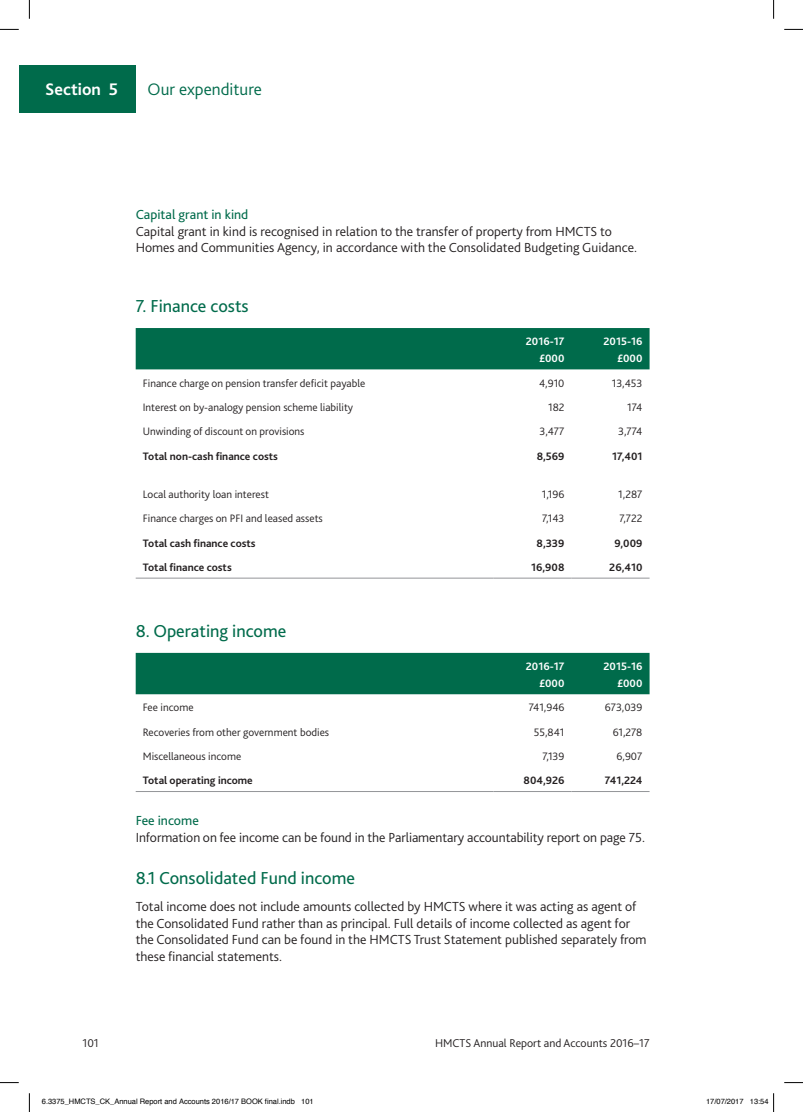
<style>
.page{position:relative;width:803px;height:1112px;background:#fff}
.page>*{position:absolute;margin:0;border:0;box-sizing:border-box;transform-origin:0 0}
.t1{font:18.12px "Bliss 2";color:#006b4b}
.t2{font:300 17.5px "Bliss 2";color:#006b4b}
.t3{font:700 17.5px "Bliss 2";color:#fff}
.t4{font:300 13.75px/16.5px "Bliss 2";color:#231f20}
.t5{font:13.75px "Bliss 2";color:#006b4b}
.t6{font:300 11.88px "Bliss 2";color:#231f20}
.t7{font:300 11.25px "Bliss 2";color:#231f20}
.t8{font:700 11.25px "Bliss 2";color:#231f20}
.t9{font:700 11.25px/17px "Bliss 2";color:#fff;text-align:right}
.t10{font:7.5px "Helvetica";color:#000}
</style>
<div class="page">
<div style="left:19px;top:65px;width:117px;height:47px;background:#006b4b"></div>
<div style="left:136px;top:328px;width:513px;height:41px;background:#006b4b"></div>
<hr style="left:136px;top:577px;width:358px;height:1px;background:#939598">
<hr style="left:494px;top:577px;width:78px;height:1px;background:#939598">
<hr style="left:572px;top:577px;width:77px;height:1px;background:#939598">
<div style="left:136px;top:652px;width:513px;height:42px;background:#006b4b"></div>
<hr style="left:136px;top:791px;width:358px;height:1px;background:#939598">
<hr style="left:494px;top:791px;width:78px;height:1px;background:#939598">
<hr style="left:572px;top:791px;width:77px;height:1px;background:#939598">
<svg style="left:0;top:29px;width:19px;height:1px"></svg>
<svg style="left:784px;top:29px;width:19px;height:1px"></svg>
<svg style="left:0;top:1082px;width:19px;height:1px"></svg>
<svg style="left:784px;top:1082px;width:19px;height:1px"></svg>
<svg style="left:29px;top:0;width:1px;height:19px"></svg>
<svg style="left:29px;top:1093px;width:1px;height:18px"></svg>
<svg style="left:773px;top:0;width:1px;height:19px"></svg>
<svg style="left:773px;top:1093px;width:1px;height:18px"></svg>
<p class="t3" style="left:45px;top:78px;width:74px">Section 5</p>
<p class="t2" style="left:148px;top:78px;width:116px">Our expenditure</p>
<p class="t5" style="left:136px;top:206px;width:114px">Capital grant in kind</p>
<p class="t4" style="left:136px;top:222px;width:503px">Capital grant in kind is recognised in relation to the transfer of property from HMCTS to<br>Homes and Communities Agency, in accordance with the Consolidated Budgeting Guidance.</p>
<h1 class="t1" style="left:136px;top:295px;width:114px">7. Finance costs</h1>
<p class="t9" style="left:526px;top:332px;width:40px">2016-17 £000</p>
<p class="t9" style="left:603px;top:332px;width:40px">2015-16 £000</p>
<p class="t7" style="left:143px;top:376px;width:224px">Finance charge on pension transfer deficit payable</p>
<p class="t7" style="left:539px;top:376px;width:27px">4,910</p>
<p class="t7" style="left:612px;top:376px;width:32px">13,453</p>
<p class="t7" style="left:143px;top:400px;width:212px">Interest on by-analogy pension scheme liability</p>
<p class="t7" style="left:548px;top:400px;width:18px">182</p>
<p class="t7" style="left:627px;top:400px;width:17px">174</p>
<p class="t7" style="left:143px;top:424px;width:163px">Unwinding of discount on provisions</p>
<p class="t7" style="left:539px;top:424px;width:27px">3,477</p>
<p class="t7" style="left:618px;top:424px;width:26px">3,774</p>
<p class="t8" style="left:143px;top:449px;width:137px">Total non-cash finance costs</p>
<p class="t8" style="left:537px;top:449px;width:29px">8,569</p>
<p class="t8" style="left:612px;top:449px;width:32px">17,401</p>
<p class="t7" style="left:143px;top:487px;width:128px">Local authority loan interest</p>
<p class="t7" style="left:542px;top:487px;width:24px">1,196</p>
<p class="t7" style="left:618px;top:487px;width:26px">1,287</p>
<p class="t7" style="left:143px;top:511px;width:182px">Finance charges on PFI and leased assets</p>
<p class="t7" style="left:542px;top:511px;width:24px">7,143</p>
<p class="t7" style="left:619px;top:511px;width:24px">7,722</p>
<p class="t8" style="left:143px;top:536px;width:114px">Total cash finance costs</p>
<p class="t8" style="left:536px;top:536px;width:29px">8,339</p>
<p class="t8" style="left:614px;top:536px;width:30px">9,009</p>
<p class="t8" style="left:143px;top:560px;width:90px">Total finance costs</p>
<p class="t8" style="left:531px;top:560px;width:35px">16,908</p>
<p class="t8" style="left:609px;top:560px;width:35px">26,410</p>
<h1 class="t1" style="left:136px;top:619px;width:152px">8. Operating income</h1>
<p class="t9" style="left:526px;top:657px;width:40px">2016-17 £000</p>
<p class="t9" style="left:603px;top:657px;width:40px">2015-16 £000</p>
<p class="t7" style="left:143px;top:700px;width:52px">Fee income</p>
<p class="t7" style="left:529px;top:700px;width:37px">741,946</p>
<p class="t7" style="left:605px;top:700px;width:39px">673,039</p>
<p class="t7" style="left:143px;top:725px;width:188px">Recoveries from other government bodies</p>
<p class="t7" style="left:534px;top:725px;width:32px">55,841</p>
<p class="t7" style="left:613px;top:725px;width:31px">61,278</p>
<p class="t7" style="left:143px;top:749px;width:100px">Miscellaneous income</p>
<p class="t7" style="left:542px;top:749px;width:24px">7,139</p>
<p class="t7" style="left:616px;top:749px;width:27px">6,907</p>
<p class="t8" style="left:143px;top:773px;width:112px">Total operating income</p>
<p class="t8" style="left:524px;top:773px;width:42px">804,926</p>
<p class="t8" style="left:605px;top:773px;width:39px">741,224</p>
<p class="t5" style="left:136px;top:811px;width:65px">Fee income</p>
<p class="t4" style="left:136px;top:828px;width:511px">Information on fee income can be found in the Parliamentary accountability report on page 75.</p>
<h1 class="t1" style="left:136px;top:866px;width:221px">8.1 Consolidated Fund income</h1>
<p class="t4" style="left:136px;top:897px;width:512px">Total income does not include amounts collected by HMCTS where it was acting as agent of the Consolidated Fund rather than as principal. Full details of income collected as agent for the Consolidated Fund can be found in the HMCTS Trust Statement published separately from these financial statements.</p>
<p class="t6" style="left:83px;top:1035px;width:18px">101</p>
<p class="t6" style="left:435px;top:1035px;width:216px">HMCTS Annual Report and Accounts 2016–17</p>
<p class="t10" style="left:42px;top:1095px;width:273px">6.3375_HMCTS_CK_Annual Report and Accounts 2016/17 BOOK final.indb 101</p>
<p class="t10" style="left:706px;top:1095px;width:64px">17/07/2017 13:54</p>
</div>
